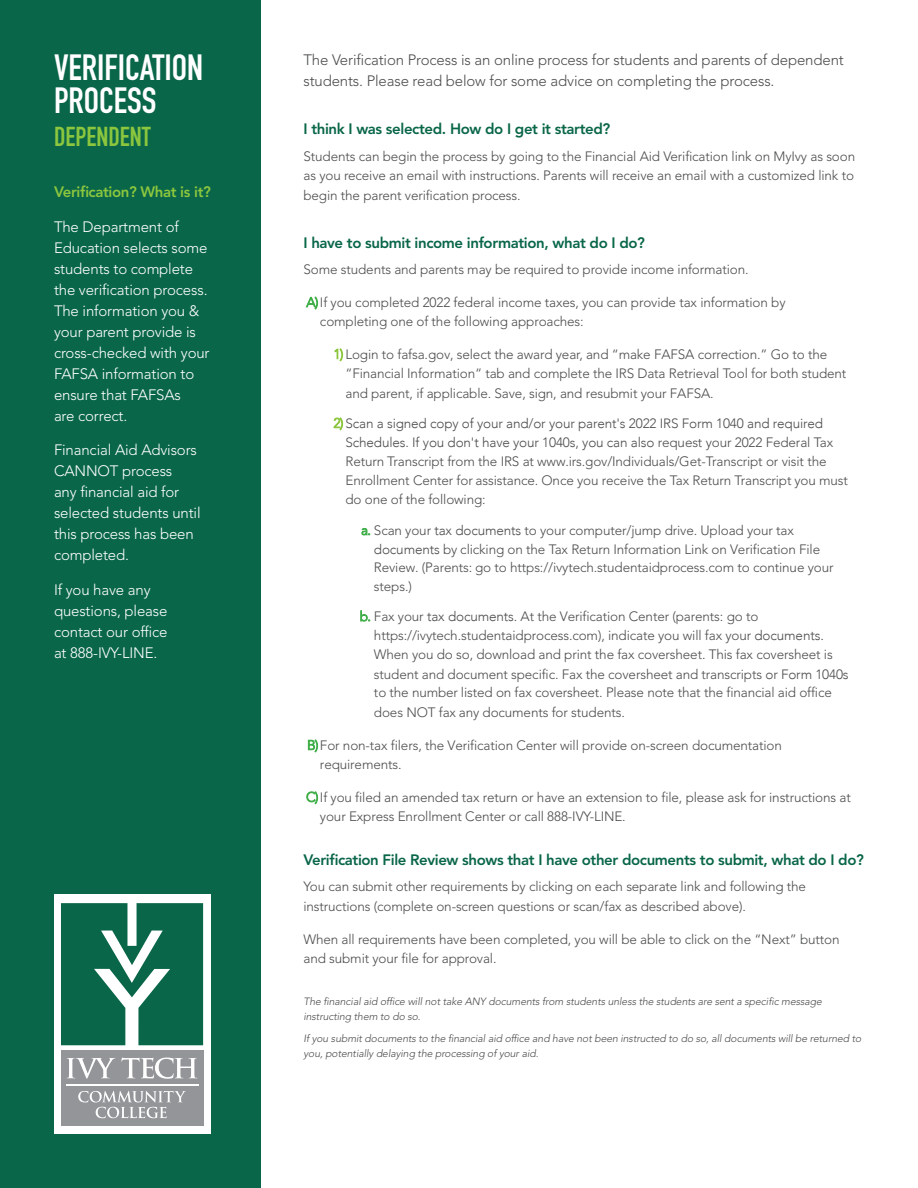
<style>
.page{position:relative;width:918px;height:1188px;background:#fff}
.page>*{position:absolute;margin:0;border:0;box-sizing:border-box;transform-origin:0 0}
.t1{font:36px/33px "DIN Engschrift Std";color:#fff}
.t2{font:27px "DIN Engschrift Std";color:#8bc63e}
.t3{font:300 15px/21px "Avenir LT Std";letter-spacing:-.01em;color:#fff}
.t4{font:800 15px "Avenir LT Std";letter-spacing:-.025em;color:#096648}
.t5{font:300 15px/21px "Avenir LT Std";letter-spacing:-.01em;color:#4b4c4d}
.t6{font:800 15px "Avenir LT Std";letter-spacing:-.025em;color:#8bc63e}
.t7{font:300 13.5px/19.2px "Avenir LT Std";letter-spacing:-.01em;color:#4b4c4d}
.t8{font:italic 300 10.5px/15px "Avenir LT Std";letter-spacing:-.01em;color:#4b4c4d}
.s1{font-family:"Avenir";color:#40ae49}
.s2{font-family:"Avenir"}
.s3{font-family:"Avenir";color:#8bc63e}
</style>
<div class="page">
<div style="left:0;top:0;width:260px;height:1188px;background:#096648"></div>
<div style="left:54px;top:895px;width:156px;height:239px;background:#fff"></div>
<svg style="left:61px;top:903px;width:142px;height:142px;background:#2c7c62"></svg>
<div style="left:61px;top:1050px;width:142px;height:76px;background:#939598"></div>
<svg style="left:78px;top:1091px;width:108px;height:27px"></svg>
<svg style="left:67px;top:1058px;width:48px;height:21px"></svg>
<svg style="left:121px;top:1058px;width:76px;height:21px"></svg>
<hr style="left:66px;top:1084px;width:132px;height:2px;background:#fff">
<p class="t1" style="left:54px;top:51px;width:151px">VERIFICATION<br>PROCESS</p>
<p class="t2" style="left:54px;top:121px;width:98px">DEPENDENT</p>
<p class="t6" style="left:54px;top:183px;width:158px">Verification? What is it?</p>
<p class="t3" style="left:54px;top:216px;width:157px">The Department of<br>Education selects some students to complete the verification process.<br>The information you &amp; your parent provide is cross-checked with your<br>FAFSA information to ensure that FAFSAs<br>are correct.</p>
<p class="t3" style="left:54px;top:439px;width:148px">Financial Aid Advisors<br>CANNOT process<br>any financial aid for selected students until this process has been completed.</p>
<p class="t3" style="left:54px;top:579px;width:115px">If you have any questions, please contact our office at 888-IVY-LINE.</p>
<p class="t5" style="left:303px;top:50px;width:542px">The Verification Process is an online process for students and parents of dependent students. Please read below for some advice on completing the process.</p>
<p class="t4" style="left:303px;top:120px;width:308px">I think I was selected. How do I get it started?</p>
<p class="t7" style="left:303px;top:146px;width:553px;text-align:justify">Students can begin the process by going to the Financial Aid Verification link on MyIvy as soon as you receive an email with instructions. Parents will receive an email with a customized link to begin the parent verification process.</p>
<p class="t4" style="left:303px;top:234px;width:343px">I have to submit income information, what do I do?</p>
<p class="t7" style="left:303px;top:260px;width:447px">Some students and parents may be required to provide income information.</p>
<p class="t7" style="left:320px;top:293px;width:467px;line-height:18.8px;text-indent:-14px"><span class="s1">A)</span>If you completed <span class="s2">2022</span> federal income taxes, you can provide tax information by completing one of the following approaches:</p>
<p class="t7" style="left:345px;top:344px;width:502px;text-indent:-12px"><span class="s3">1)</span> Login to fafsa.gov, select the award year, and “make FAFSA correction.” Go to the “Financial Information“ tab and complete the IRS Data Retrieval Tool for both student and parent, if applicable. Save, sign, and resubmit your FAFSA.</p>
<p class="t7" style="left:345px;top:414px;width:504px;text-indent:-12px"><span class="s3">2)</span> <span class="s2">Scan a signed copy of your and/or your parent's 2022 IRS Form 1040 and required Schedules. If you don't have your 1040s, you can also r</span>equest your <span class="s2">2022</span> Federal Tax Return Transcript from the IRS at www.irs.gov/Individuals/Get-Transcript or visit the Enrollment Center for assistance. Once you receive the Tax Return Transcript you must do one of the following:</p>
<p class="t7" style="left:374px;top:521px;width:461px;line-height:18.5px;text-indent:-13px"><span class="s1">a.</span> Scan your <span class="s2">tax documents</span> to your computer/jump drive. Upload your tax <span class="s2">documents</span> by clicking on the Tax Return Information Link on Verification File<br>Review. (Parents: go to https://ivytech.studentaidprocess.com to continue your</p>
<p class="t7" style="left:374px;top:577px;width:39px">steps.)</p>
<p class="t7" style="left:374px;top:607px;width:476px;text-indent:-14px"><span class="s1">b.</span> Fax your <span class="s2">tax documents</span>. At the Verification Center (parents: go to https://ivytech.studentaidprocess.com), indicate you will fax your <span class="s2">documents</span>.<br>When you do so, download and print the fax coversheet. This fax coversheet is student and document specific. Fax the coversheet and transcripts <span class="s2">or Form 1040s </span>to the number listed on fax coversheet. Please note that the financial aid office does NOT fax any documents for students.</p>
<p class="t7" style="left:320px;top:735px;width:464px;text-indent:-13px"><span class="s1">B)</span>For non-tax filers, the Verification Center will provide on-screen documentation requirements.</p>
<p class="t7" style="left:320px;top:787px;width:532px;text-indent:-14px"><span class="s1">C)</span>If you filed an amended tax return or have an extension to file, please ask for instructions at your Express Enrollment Center or call 888-IVY-LINE.</p>
<p class="t4" style="left:303px;top:851px;width:562px">Verification File Review shows that I have other documents to submit, what do I do?</p>
<p class="t7" style="left:303px;top:877px;width:504px">You can submit other requirements by clicking on each separate link and following the instructions (complete on-screen questions or scan/fax as described above).</p>
<p class="t7" style="left:303px;top:929px;width:538px">When all requirements have been completed, you will be able to click on the “Next” button and submit your file for approval.</p>
<p class="t8" style="left:303px;top:994px;width:520px">The financial aid office will not take ANY documents from students unless the students are sent a specific message instructing them to do so.</p>
<p class="t8" style="left:303px;top:1031px;width:559px">If you submit documents to the financial aid office and have not been instructed to do so, all documents will be returned to you, potentially delaying the processing of your aid.</p>
</div>
